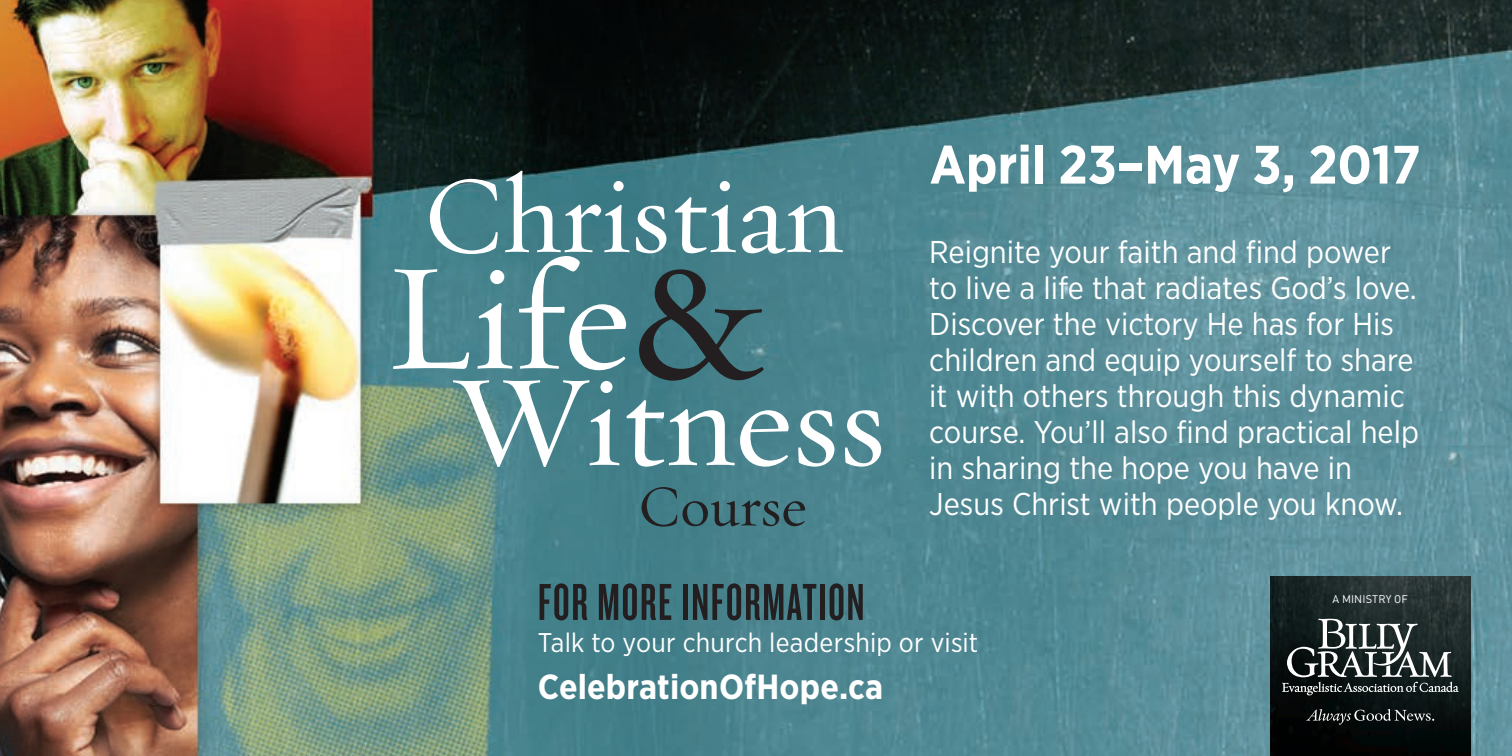
<style>
.page{position:relative;width:1512px;height:756px;background:#fff}
.page>*{position:absolute;margin:0;border:0;box-sizing:border-box;transform-origin:0 0}
.t1{font:54px "Knockout 47 Bantamweight";letter-spacing:.03em;color:#231f20}
.t2{font:700 54px "Gotham Narrow";color:#fff}
.t3{font:700 34.8px "Gotham Narrow";letter-spacing:.005em;color:#fff}
.t4{font:31.5px/36px "Gotham Narrow";color:#fff}
.t5{font:27px "Gotham Narrow";letter-spacing:.005em;color:#fff}
.t6{font:11.1px "DINOT";letter-spacing:.01em;color:#fff}
</style>
<div class="page">
<img style="left:0;top:0;width:1512px;height:756px">
<img style="left:1270px;top:577px;width:200px;height:179px">
<svg style="left:1282px;top:619px;width:177px;height:76px;background:#444c4c"></svg>
<svg style="left:1306px;top:709px;width:128px;height:16px;background:#2e3232"></svg>
<svg style="left:642px;top:487px;width:163px;height:40px;background:#3e6d76"></svg>
<svg style="left:393px;top:170px;width:488px;height:297px;background:#609096"></svg>
<p class="t2" style="left:930px;top:130px;width:493px">April 23–May 3, 2017</p>
<p class="t4" style="left:929px;top:233px;width:491px">Reignite your faith and find power to live a life that radiates God’s love.<br>Discover the victory He has for His children and equip yourself to share it with others through this dynamic course. You’ll also find practical help in sharing the hope you have in Jesus Christ with people you know.</p>
<p class="t1" style="left:538px;top:570px;width:328px">FOR MORE INFORMATION</p>
<p class="t5" style="left:538px;top:625px;width:442px">Talk to your church leadership or visit</p>
<p class="t3" style="left:538px;top:664px;width:347px">CelebrationOfHope.ca</p>
<p class="t6" style="left:1332px;top:592px;width:77px">A MINISTRY OF</p>
</div>
